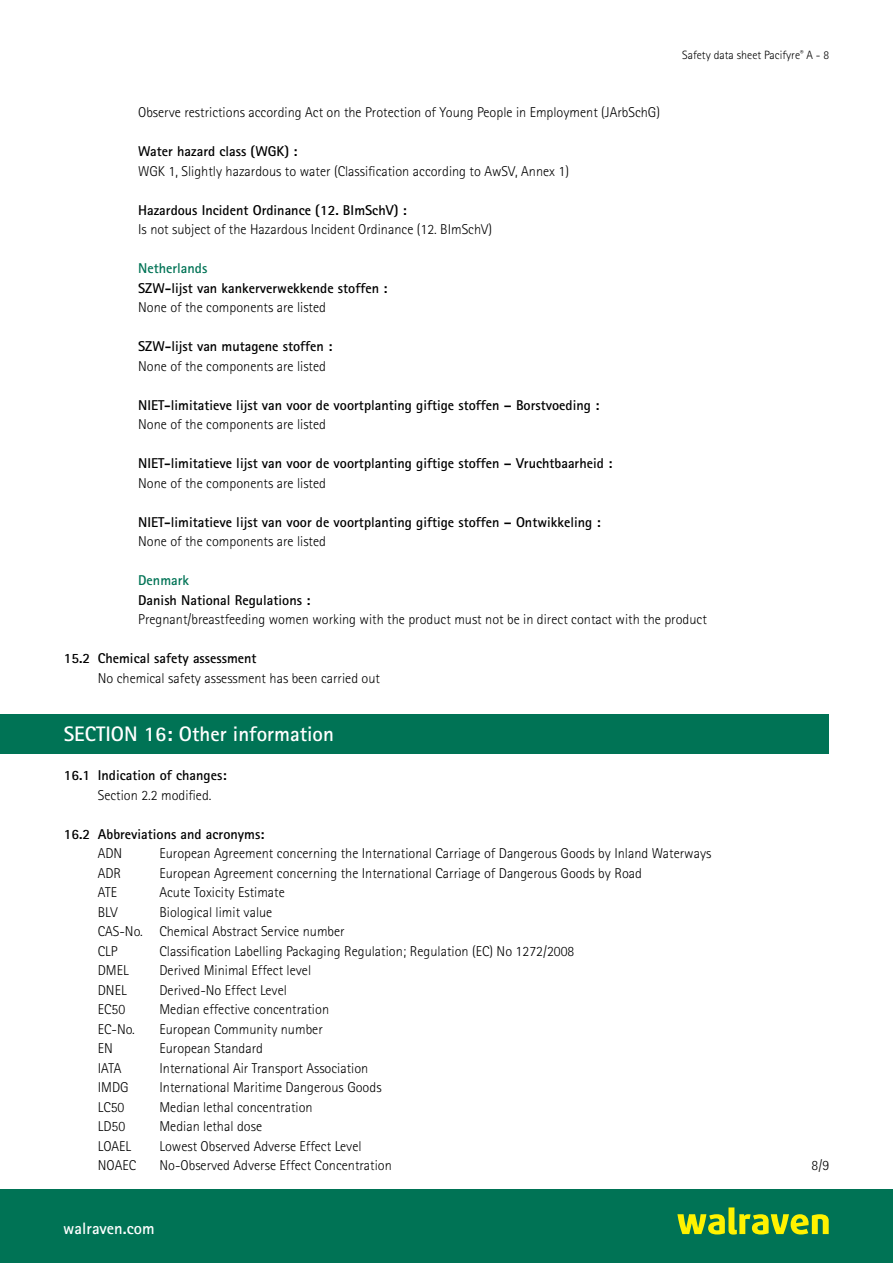
<style>
.page{position:relative;width:893px;height:1263px;background:#fff}
.page>*{position:absolute;margin:0;border:0;box-sizing:border-box;transform-origin:0 0}
.t1{font:700 21px "Rotis Sans Serif Std";color:#fff}
.t2{font:700 16.5px "Rotis Sans Serif Std";color:#fff}
.t3{font:300 14.25px/19.5px "Rotis Sans Serif Std";color:#000}
.t4{font:700 14.25px "Rotis Sans Serif Std";color:#000}
.t5{font:700 14.25px "Rotis Sans Serif Std";color:#007355}
.t6{font:300 12px "Rotis Sans Serif Std";color:#000}
</style>
<div class="page">
<div style="left:0;top:1189px;width:893px;height:74px;background:#007355"></div>
<svg style="left:677px;top:1207px;width:152px;height:27px"></svg>
<div style="left:0;top:714px;width:829px;height:40px;background:#007355"></div>
<p class="t6" style="left:682px;top:48px;width:149px">Safety data sheet Pacifyre<sup>®</sup> A - 8</p>
<p class="t3" style="left:138px;top:102px;width:523px">Observe restrictions according Act on the Protection of Young People in Employment (JArbSchG)</p>
<p class="t4" style="left:138px;top:142px;width:161px">Water hazard class (WGK) :</p>
<p class="t3" style="left:138px;top:161px;width:432px">WGK 1, Slightly hazardous to water (Classification according to AwSV, Annex 1)</p>
<p class="t4" style="left:138px;top:201px;width:270px">Hazardous Incident Ordinance (12. BImSchV) :</p>
<p class="t3" style="left:138px;top:219px;width:355px">Is not subject of the Hazardous Incident Ordinance (12. BImSchV)</p>
<p class="t5" style="left:138px;top:259px;width:71px">Netherlands</p>
<p class="t4" style="left:138px;top:279px;width:251px">SZW-lijst van kankerverwekkende stoffen :</p>
<p class="t3" style="left:138px;top:297px;width:189px">None of the components are listed</p>
<p class="t4" style="left:138px;top:337px;width:196px">SZW-lijst van mutagene stoffen :</p>
<p class="t3" style="left:138px;top:356px;width:189px">None of the components are listed</p>
<p class="t4" style="left:138px;top:396px;width:463px">NIET-limitatieve lijst van voor de voortplanting giftige stoffen – Borstvoeding :</p>
<p class="t3" style="left:138px;top:414px;width:189px">None of the components are listed</p>
<p class="t4" style="left:138px;top:454px;width:476px">NIET-limitatieve lijst van voor de voortplanting giftige stoffen – Vruchtbaarheid :</p>
<p class="t3" style="left:138px;top:473px;width:189px">None of the components are listed</p>
<p class="t4" style="left:138px;top:513px;width:464px">NIET-limitatieve lijst van voor de voortplanting giftige stoffen – Ontwikkeling :</p>
<p class="t3" style="left:138px;top:531px;width:189px">None of the components are listed</p>
<p class="t5" style="left:138px;top:571px;width:52px">Denmark</p>
<p class="t4" style="left:138px;top:591px;width:174px">Danish National Regulations :</p>
<p class="t3" style="left:138px;top:609px;width:570px">Pregnant/breastfeeding women working with the product must not be in direct contact with the product</p>
<p class="t4" style="left:64px;top:649px;width:194px">15.2 Chemical safety assessment</p>
<p class="t3" style="left:98px;top:668px;width:284px">No chemical safety assessment has been carried out</p>
<h1 class="t1" style="left:64px;top:721px;width:272px">SECTION 16: Other information</h1>
<p class="t4" style="left:64px;top:766px;width:164px">16.1 Indication of changes:</p>
<p class="t3" style="left:98px;top:785px;width:115px">Section 2.2 modified.</p>
<p class="t4" style="left:64px;top:825px;width:202px">16.2 Abbreviations and acronyms:</p>
<p class="t3" style="left:98px;top:843px;width:26px">ADN</p>
<p class="t3" style="left:159px;top:843px;width:553px">European Agreement concerning the International Carriage of Dangerous Goods by Inland Waterways</p>
<p class="t3" style="left:98px;top:863px;width:25px">ADR</p>
<p class="t3" style="left:159px;top:863px;width:484px">European Agreement concerning the International Carriage of Dangerous Goods by Road</p>
<p class="t3" style="left:98px;top:882px;width:21px">ATE</p>
<p class="t3" style="left:159px;top:882px;width:127px">Acute Toxicity Estimate</p>
<p class="t3" style="left:98px;top:902px;width:21px">BLV</p>
<p class="t3" style="left:98px;top:902px;width:248px;text-indent:62px">Biological limit value<br>CAS-No. Chemical Abstract Service number<br>CLP</p>
<p class="t3" style="left:159px;top:941px;width:416px">Classification Labelling Packaging Regulation; Regulation (EC) No 1272/2008</p>
<p class="t3" style="left:98px;top:960px;width:32px">DMEL</p>
<p class="t3" style="left:159px;top:960px;width:153px">Derived Minimal Effect level</p>
<p class="t3" style="left:98px;top:980px;width:30px">DNEL</p>
<p class="t3" style="left:159px;top:980px;width:129px">Derived-No Effect Level</p>
<p class="t3" style="left:98px;top:999px;width:29px">EC50</p>
<p class="t3" style="left:159px;top:999px;width:171px">Median effective concentration</p>
<p class="t3" style="left:98px;top:1019px;width:38px">EC-No.</p>
<p class="t3" style="left:159px;top:1019px;width:165px">European Community number</p>
<p class="t3" style="left:98px;top:1038px;width:17px">EN</p>
<p class="t3" style="left:159px;top:1038px;width:105px">European Standard</p>
<p class="t3" style="left:98px;top:1058px;width:25px">IATA</p>
<p class="t3" style="left:159px;top:1058px;width:210px">International Air Transport Association</p>
<p class="t3" style="left:98px;top:1077px;width:32px">IMDG</p>
<p class="t3" style="left:159px;top:1077px;width:224px">International Maritime Dangerous Goods</p>
<p class="t3" style="left:98px;top:1097px;width:28px">LC50</p>
<p class="t3" style="left:159px;top:1097px;width:155px">Median lethal concentration</p>
<p class="t3" style="left:98px;top:1116px;width:29px">LD50</p>
<p class="t3" style="left:159px;top:1116px;width:104px">Median lethal dose</p>
<p class="t3" style="left:98px;top:1136px;width:35px">LOAEL</p>
<p class="t3" style="left:159px;top:1136px;width:204px">Lowest Observed Adverse Effect Level</p>
<p class="t3" style="left:98px;top:1155px;width:40px">NOAEC</p>
<p class="t3" style="left:159px;top:1155px;width:234px">No-Observed Adverse Effect Concentration</p>
<p class="t2" style="left:63px;top:1218px;width:93px">walraven.com</p>
<p class="t3" style="left:811px;top:1155px;width:19px">8/9</p>
</div>
